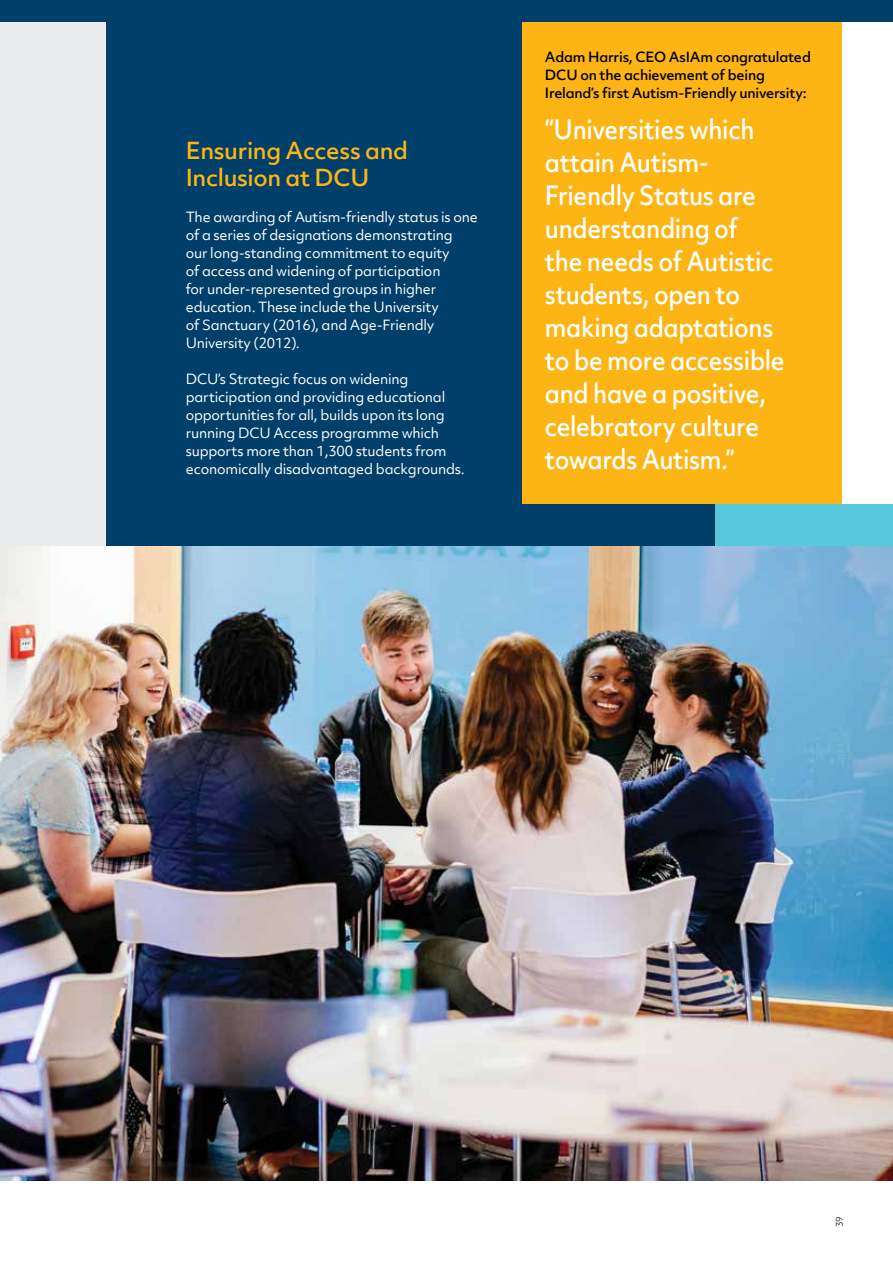
<style>
.page{position:relative;width:893px;height:1263px;background:#fff}
.page>*{position:absolute;margin:0;border:0;box-sizing:border-box;transform-origin:0 0}
.t1{font:500 25.5px/33px "Objektiv Mk 2";letter-spacing:-.015em;color:#fff;scale:.9 1}
.t2{font:500 22.5px/27px "Objektiv Mk 2";letter-spacing:-.015em;color:#fcb515}
.t3{font:13.5px/18px "Objektiv Mk 2";letter-spacing:-.015em;color:#fff}
.t4{font:500 13.5px/18px "Objektiv Mk 2";letter-spacing:-.015em;color:#000}
.t5{font:9px "Objektiv Mk 2";color:#343741}
</style>
<div class="page">
<div style="left:0;top:0;width:522px;height:1181px;background:#ebeced"></div>
<div style="left:106px;top:21px;width:608px;height:1077px;background:#003f69"></div>
<div style="left:714px;top:504px;width:179px;height:42px;background:#58c8dd"></div>
<img style="left:0;top:546px;width:893px;height:635px">
<div style="left:522px;top:0;width:320px;height:504px;background:#fcb515"></div>
<div style="left:0;top:0;width:893px;height:21px;background:#003f69"></div>
<h2 class="t2" style="left:186px;top:136px;width:224px">Ensuring Access and<br>Inclusion at DCU</h2>
<p class="t3" style="left:186px;top:207px;width:294px">The awarding of Autism-friendly status is one of a series of designations demonstrating our long-standing commitment to equity<br>of access and widening of participation<br>for under-represented groups in higher education. These include the University<br>of Sanctuary (2016), and Age-Friendly University (2012).</p>
<p class="t3" style="left:186px;top:369px;width:281px">DCU’s Strategic focus on widening participation and providing educational opportunities for all, builds upon its long running DCU Access programme which supports more than 1,300 students from economically disadvantaged backgrounds.</p>
<p class="t4" style="left:545px;top:48px;width:268px">Adam Harris, CEO AsIAm congratulated<br>DCU on the achievement of being<br>Ireland’s first Autism-Friendly university:</p>
<h1 class="t1" style="left:545px;top:113px;width:268px">“Universities which attain Autism-<br>Friendly Status are understanding of<br>the needs of Autistic students, open to making adaptations to be more accessible and have a positive, celebratory culture towards Autism.”</h1>
<p class="t5" style="left:833px;top:1227px;width:13px;rotate:-90deg">39</p>
</div>
